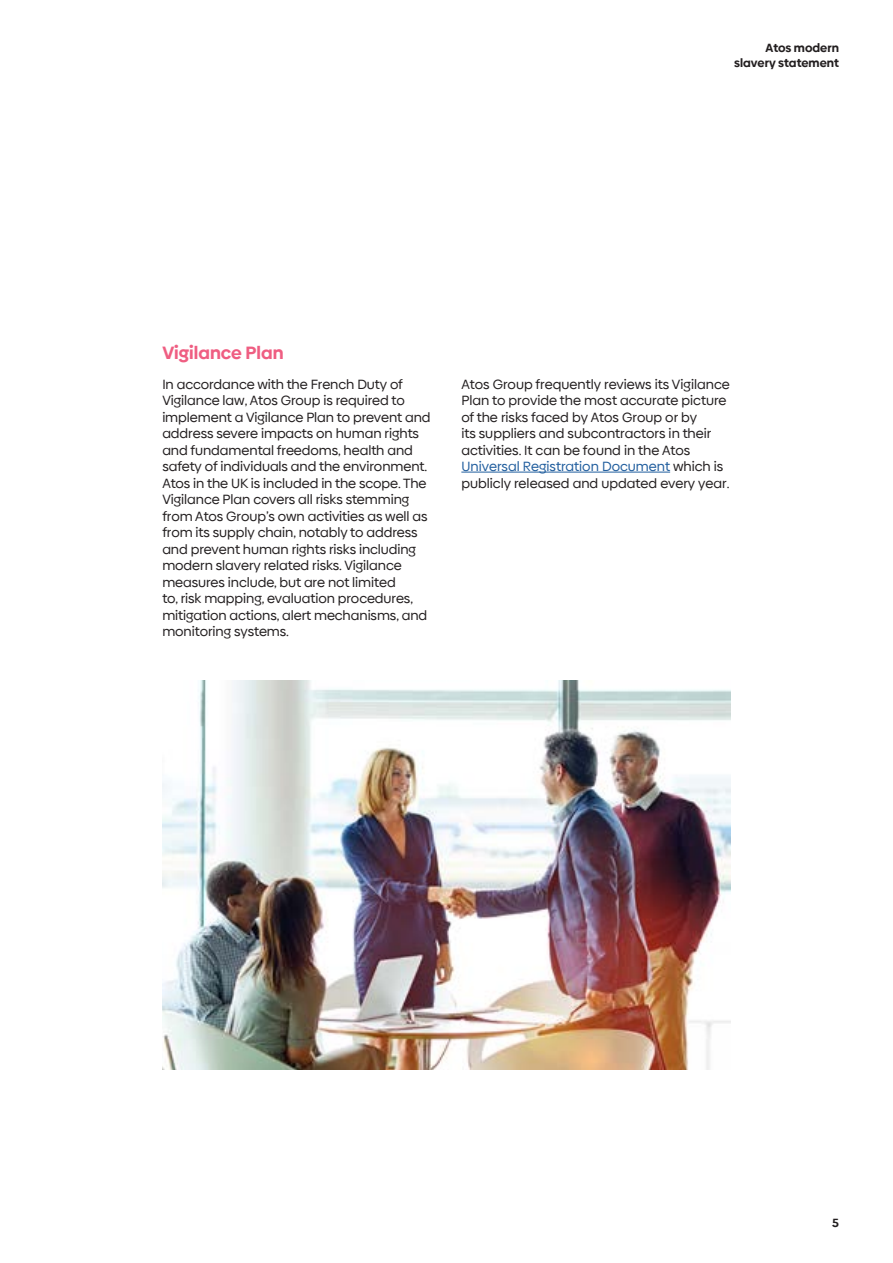
<style>
.page{position:relative;width:893px;height:1263px;background:#fff}
.page>*{position:absolute;margin:0;border:0;box-sizing:border-box;transform-origin:0 0}
.t1{font:700 18px "Biennale";color:#ef5e82}
.t2{font:13.5px/16.5px "Biennale";letter-spacing:-.005em;color:#231f20}
.t3{font:700 12px/14.4px "Biennale";color:#231f20;text-align:right}
.s1{color:#215e9e}
</style>
<div class="page">
<hr style="left:461px;top:472px;width:209px;height:1px;background:#215e9e">
<img style="left:163px;top:680px;width:568px;height:389px">
<p class="t3" style="left:734px;top:41px;width:106px">Atos modern slavery statement</p>
<h1 class="t1" style="left:162px;top:341px;width:123px">Vigilance Plan</h1>
<p class="t2" style="left:162px;top:375px;width:270px">In accordance with the French Duty of Vigilance law, Atos Group is required to implement a Vigilance Plan to prevent and address severe impacts on human rights and fundamental freedoms, health and safety of individuals and the environment.<br>Atos in the UK is included in the scope. The Vigilance Plan covers all risks stemming from Atos Group’s own activities as well as from its supply chain, notably to address and prevent human rights risks including modern slavery related risks. Vigilance measures include, but are not limited<br>to, risk mapping, evaluation procedures, mitigation actions, alert mechanisms, and monitoring systems.</p>
<p class="t2" style="left:461px;top:375px;width:270px">Atos Group frequently reviews its Vigilance Plan to provide the most accurate picture of the risks faced by Atos Group or by<br>its suppliers and subcontractors in their activities. It can be found in the Atos <span class="s1">Universal Registration Document</span> which is publicly released and updated every year.</p>
<p class="t3" style="left:832px;top:1215px;width:8px">5</p>
</div>
